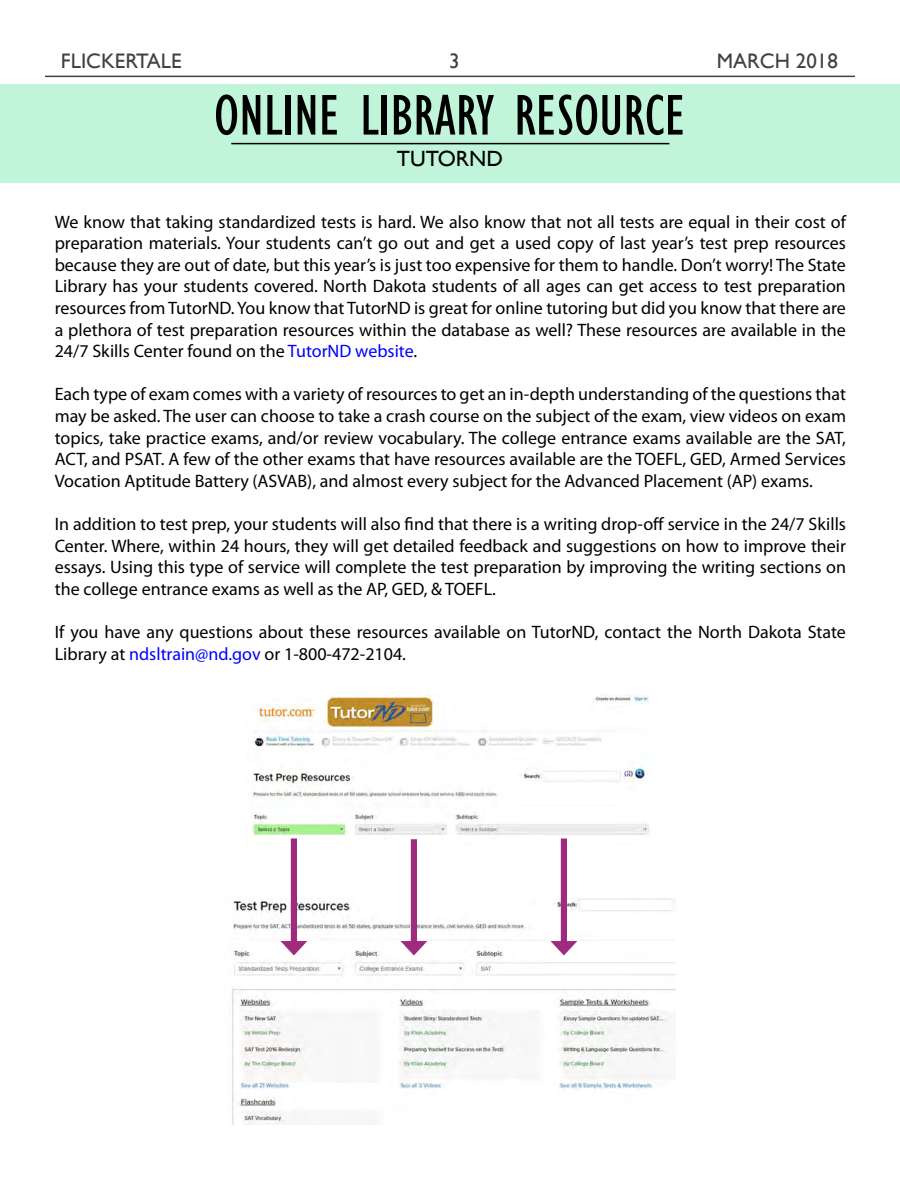
<style>
.page{position:relative;width:900px;height:1200px;background:#fff}
.page>*{position:absolute;margin:0;border:0;box-sizing:border-box;transform-origin:0 0}
.t1{font:condensed 59.25px "Gill Sans";color:#000}
.t2{font:22.05px "Gill Sans";color:#000}
.t3{font:21px "Gill Sans";color:#414042}
.t4{font:18px/21.6px "Myriad Pro";color:#000;text-align:justify}
.s1{color:#00f}
</style>
<div class="page">
<hr style="left:45px;top:76px;width:810px;height:1px;background:#414042">
<img style="left:251px;top:694px;width:398px;height:152px">
<img style="left:231px;top:899px;width:445px;height:226px">
<div style="left:0;top:85px;width:900px;height:98px;background:#c0f5da"></div>
<hr style="left:231px;top:143px;width:438px;height:1px;background:#000">
<div style="left:561px;top:838px;width:6px;height:108px;background:#9e2b7d"></div>
<svg style="left:550px;top:941px;width:27px;height:14px"></svg>
<div style="left:411px;top:839px;width:6px;height:107px;background:#9e2b7d"></div>
<svg style="left:400px;top:941px;width:27px;height:14px"></svg>
<div style="left:291px;top:838px;width:6px;height:108px;background:#9e2b7d"></div>
<svg style="left:280px;top:941px;width:27px;height:14px"></svg>
<p class="t3" style="left:61px;top:49px;width:122px">FLICKERTALE</p>
<p class="t3" style="left:449px;top:49px;width:12px">3</p>
<p class="t3" style="left:717px;top:49px;width:123px">MARCH 2018</p>
<h1 class="t1" style="left:214px;top:80px;width:474px">ONLINE LIBRARY RESOURCE</h1>
<p class="t2" style="left:397px;top:145px;width:108px">TUTORND</p>
<p class="t4" style="left:55px;top:211px;width:793px">We know that taking standardized tests is hard. We also know that not all tests are equal in their cost of preparation materials. Your students can’t go out and get a used copy of last year’s test prep resources because they are out of date, but this year’s is just too expensive for them to handle. Don’t worry! The State Library has your students covered. North Dakota students of all ages can get access to test preparation resources from TutorND. You know that TutorND is great for online tutoring but did you know that there are a plethora of test preparation resources within the database as well? These resources are available in the 24/7 Skills Center found on the <span class="s1">TutorND website</span>.</p>
<p class="t4" style="left:55px;top:383px;width:793px">Each type of exam comes with a variety of resources to get an in-depth understanding of the questions that may be asked. The user can choose to take a crash course on the subject of the exam, view videos on exam topics, take practice exams, and/or review vocabulary. The college entrance exams available are the SAT, ACT, and PSAT. A few of the other exams that have resources available are the TOEFL, GED, Armed Services Vocation Aptitude Battery (ASVAB), and almost every subject for the Advanced Placement (AP) exams.</p>
<p class="t4" style="left:55px;top:513px;width:793px">In addition to test prep, your students will also find that there is a writing drop-off service in the 24/7 Skills Center. Where, within 24 hours, they will get detailed feedback and suggestions on how to improve their essays. Using this type of service will complete the test preparation by improving the writing sections on the college entrance exams as well as the AP, GED, &amp; TOEFL.</p>
<p class="t4" style="left:55px;top:621px;width:793px">If you have any questions about these resources available on TutorND, contact the North Dakota State<br>Library at <span class="s1">ndsltrain@nd.gov</span> or 1-800-472-2104.</p>
</div>
